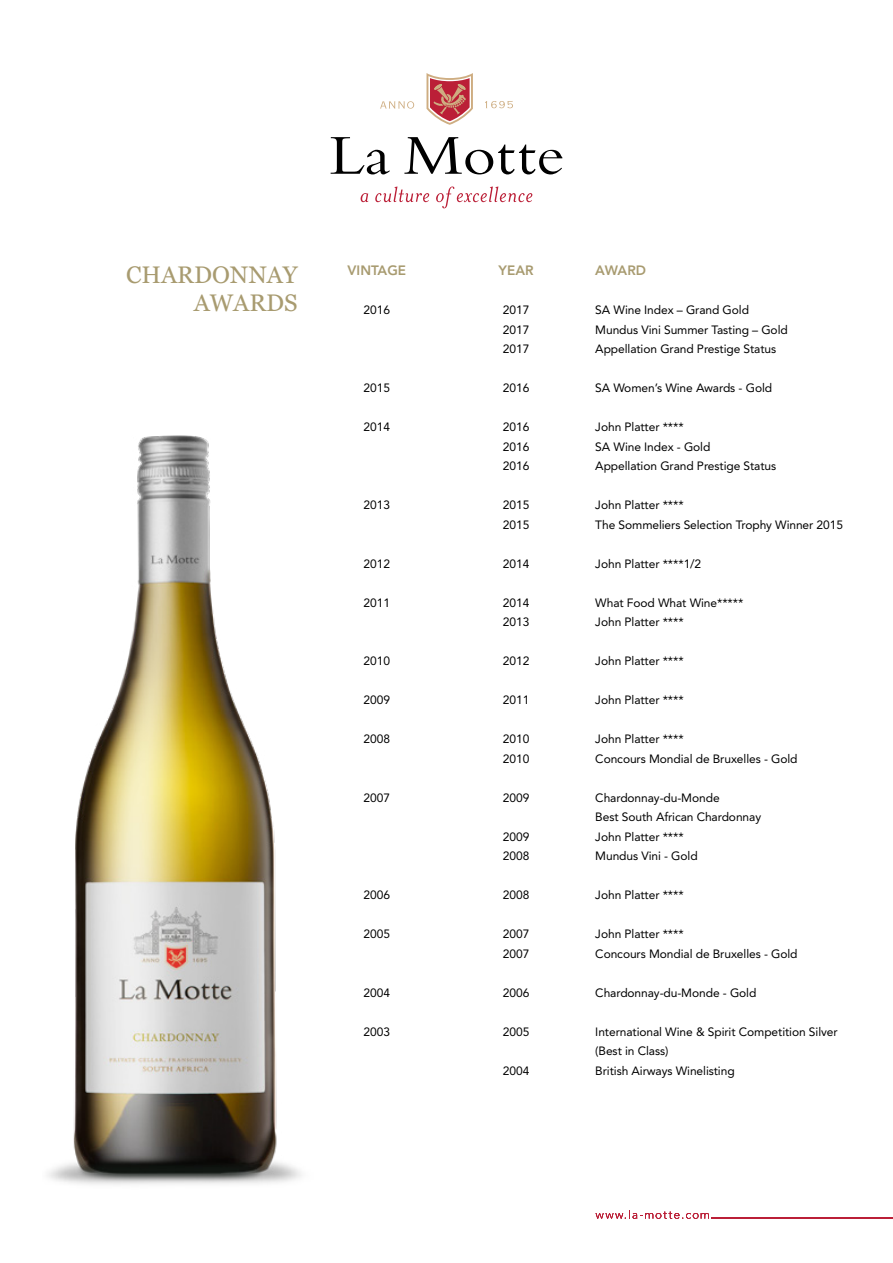
<style>
.page{position:relative;width:893px;height:1263px;background:#fff}
.page>*{position:absolute;margin:0;border:0;box-sizing:border-box;transform-origin:0 0}
.t1{font:24px/27.6px "Georgia";color:#a89b70;text-align:right}
.t2{font:800 13.5px "Avenir LT Std";color:#a89b70}
.t3{font:12px/19.5px "Avenir LT Std";letter-spacing:-.005em;color:#000}
</style>
<div class="page">
<img style="left:47px;top:435px;width:255px;height:750px">
<svg style="left:404px;top:137px;width:158px;height:37px"></svg>
<svg style="left:331px;top:137px;width:59px;height:37px"></svg>
<svg style="left:380px;top:73px;width:133px;height:52px"></svg>
<svg style="left:360px;top:193px;width:8px;height:9px"></svg>
<svg style="left:375px;top:186px;width:54px;height:16px"></svg>
<svg style="left:436px;top:186px;width:97px;height:22px"></svg>
<hr style="left:711px;top:1217px;width:182px;height:1px;background:#bb1f37">
<svg style="left:596px;top:1210px;width:113px;height:9px"></svg>
<h1 class="t1" style="left:126px;top:260px;width:173px">CHARDONNAY<br>AWARDS</h1>
<p class="t2" style="left:348px;top:262px;width:60px">VINTAGE</p>
<p class="t3" style="left:364px;top:300px;width:28px">2016</p>
<p class="t3" style="left:364px;top:378px;width:28px">2015</p>
<p class="t3" style="left:364px;top:417px;width:28px">2014</p>
<p class="t3" style="left:364px;top:495px;width:28px">2013</p>
<p class="t3" style="left:364px;top:554px;width:28px">2012</p>
<p class="t3" style="left:364px;top:593px;width:28px">2011</p>
<p class="t3" style="left:364px;top:651px;width:28px">2010</p>
<p class="t3" style="left:364px;top:690px;width:28px">2009</p>
<p class="t3" style="left:364px;top:729px;width:28px">2008</p>
<p class="t3" style="left:364px;top:788px;width:28px">2007</p>
<p class="t3" style="left:364px;top:885px;width:28px">2006</p>
<p class="t3" style="left:364px;top:924px;width:28px">2005</p>
<p class="t3" style="left:364px;top:983px;width:28px">2004</p>
<p class="t3" style="left:364px;top:1022px;width:28px">2003</p>
<p class="t2" style="left:499px;top:262px;width:37px">YEAR</p>
<p class="t3" style="left:503px;top:300px;width:28px;text-align:justify">2017<br>2017<br>2017</p>
<p class="t3" style="left:503px;top:378px;width:28px">2016</p>
<p class="t3" style="left:503px;top:417px;width:28px;text-align:justify">2016<br>2016<br>2016</p>
<p class="t3" style="left:503px;top:495px;width:28px">2015<br>2015</p>
<p class="t3" style="left:503px;top:554px;width:28px">2014</p>
<p class="t3" style="left:503px;top:593px;width:28px">2014<br>2013</p>
<p class="t3" style="left:503px;top:651px;width:28px">2012</p>
<p class="t3" style="left:503px;top:690px;width:28px">2011</p>
<p class="t3" style="left:503px;top:729px;width:28px">2010<br>2010</p>
<p class="t3" style="left:503px;top:788px;width:28px">2009</p>
<p class="t3" style="left:503px;top:827px;width:28px">2009<br>2008</p>
<p class="t3" style="left:503px;top:885px;width:28px">2008</p>
<p class="t3" style="left:503px;top:924px;width:28px">2007<br>2007</p>
<p class="t3" style="left:503px;top:983px;width:28px">2006</p>
<p class="t3" style="left:503px;top:1022px;width:28px">2005</p>
<p class="t3" style="left:503px;top:1061px;width:28px">2004</p>
<p class="t2" style="left:595px;top:262px;width:52px">AWARD</p>
<p class="t3" style="left:595px;top:300px;width:194px">SA Wine Index – Grand Gold<br>Mundus Vini Summer Tasting – Gold<br>Appellation Grand Prestige Status</p>
<p class="t3" style="left:595px;top:378px;width:178px">SA Women’s Wine Awards - Gold</p>
<p class="t3" style="left:595px;top:417px;width:182px">John Platter ****<br>SA Wine Index - Gold<br>Appellation Grand Prestige Status</p>
<p class="t3" style="left:595px;top:495px;width:249px">John Platter ****<br>The Sommeliers Selection Trophy Winner 2015</p>
<p class="t3" style="left:595px;top:554px;width:107px">John Platter ****1/2</p>
<p class="t3" style="left:595px;top:593px;width:150px">What Food What Wine*****<br>John Platter ****</p>
<p class="t3" style="left:595px;top:651px;width:90px">John Platter ****</p>
<p class="t3" style="left:595px;top:690px;width:90px">John Platter ****</p>
<p class="t3" style="left:595px;top:729px;width:204px">John Platter ****<br>Concours Mondial de Bruxelles - Gold</p>
<p class="t3" style="left:595px;top:788px;width:167px">Chardonnay-du-Monde<br>Best South African Chardonnay<br>John Platter ****<br>Mundus Vini - Gold</p>
<p class="t3" style="left:595px;top:885px;width:90px">John Platter ****</p>
<p class="t3" style="left:595px;top:924px;width:204px">John Platter ****<br>Concours Mondial de Bruxelles - Gold</p>
<p class="t3" style="left:595px;top:983px;width:163px">Chardonnay-du-Monde - Gold</p>
<p class="t3" style="left:595px;top:1022px;width:244px">International Wine &amp; Spirit Competition Silver (Best in Class)<br>British Airways Winelisting</p>
</div>
